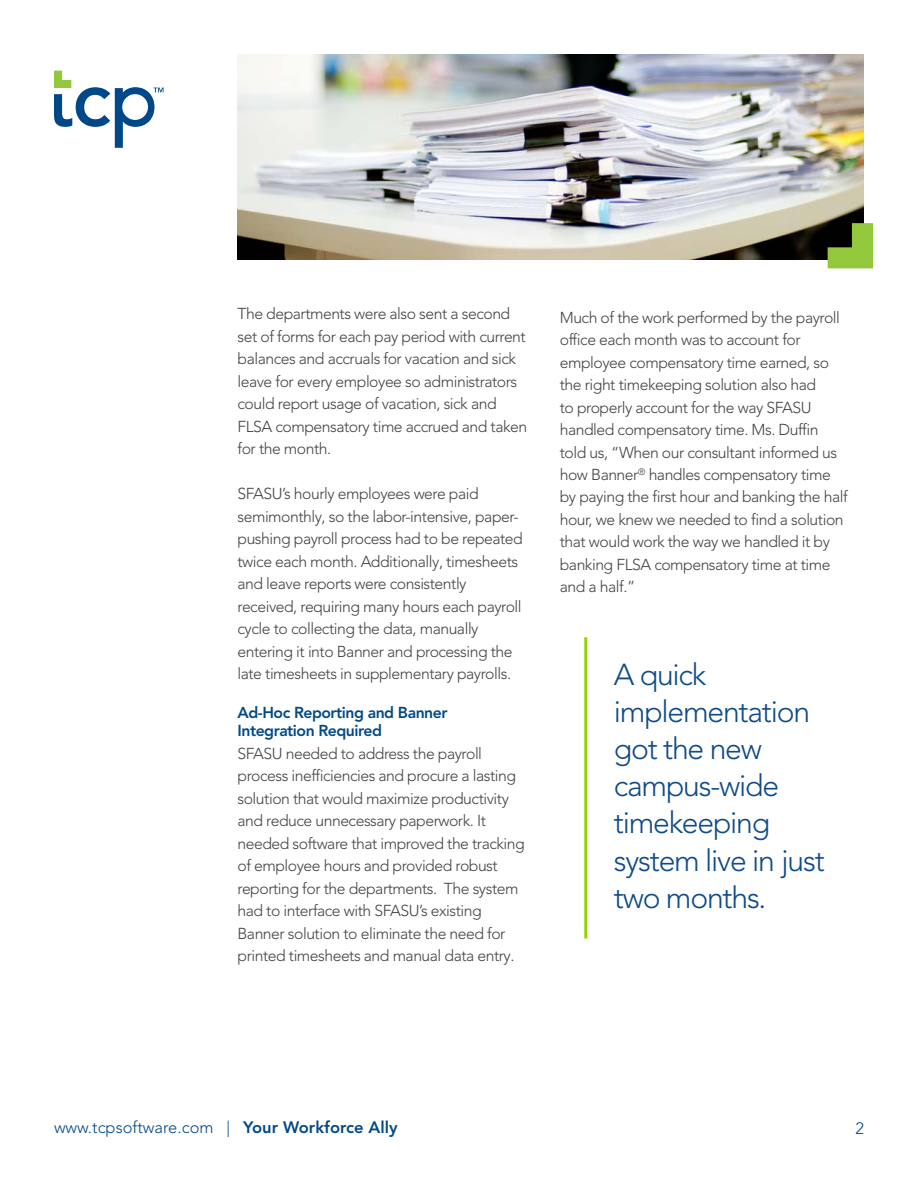
<style>
.page{position:relative;width:918px;height:1188px;background:#fff}
.page>*{position:absolute;margin:0;border:0;box-sizing:border-box;transform-origin:0 0}
.t1{font:300 30.15px/37.2px "Avenir LT Pro";letter-spacing:-.04em;color:#0f4a89}
.t2{font:300 16.5px "Avenir LT Pro";color:#004888}
.t3{font:300 15.75px/22.5px "Avenir LT Pro";letter-spacing:-.03em;color:#434343}
.t4{font:800 15.75px "Avenir LT Pro";letter-spacing:-.03em;color:#004989}
.s1{font-weight:800}
</style>
<div class="page">
<svg style="left:54px;top:71px;width:110px;height:77px"></svg>
<img style="left:238px;top:54px;width:626px;height:205px">
<svg style="left:828px;top:223px;width:45px;height:45px;background:#698e2b"></svg>
<hr style="left:584px;top:637px;width:3px;height:302px;background:#93d500">
<p class="t3" style="left:238px;top:302px;width:291px">The departments were also sent a second set of forms for each pay period with current balances and accruals for vacation and sick leave for every employee so administrators could report usage of vacation, sick and FLSA compensatory time accrued and taken for the month.</p>
<p class="t3" style="left:238px;top:482px;width:287px">SFASU’s hourly employees were paid semimonthly, so the labor-intensive, paper&shy;pushing payroll process had to be repeated twice each month. Additionally, timesheets and leave reports were consistently received, requiring many hours each payroll cycle to collecting the data, manually entering it into Banner and processing the late timesheets in supplementary payrolls.</p>
<p class="t4" style="left:238px;top:703px;width:211px">Ad-Hoc Reporting and Banner</p>
<p class="t4" style="left:238px;top:721px;width:146px">Integration Required</p>
<p class="t3" style="left:238px;top:742px;width:289px">SFASU needed to address the payroll process inefficiencies and procure a lasting solution that would maximize productivity and reduce unnecessary paperwork. It needed software that improved the tracking of employee hours and provided robust reporting for the departments. The system had to interface with SFASU’s existing Banner solution to eliminate the need for printed timesheets and manual data entry.</p>
<p class="t3" style="left:560px;top:306px;width:289px">Much of the work performed by the payroll office each month was to account for employee compensatory time earned, so the right timekeeping solution also had<br>to properly account for the way SFASU handled compensatory time. Ms. Duffin told us, “When our consultant informed us how Banner<sup>®</sup> handles compensatory time by paying the first hour and banking the half hour, we knew we needed to find a solution that would work the way we handled it by banking FLSA compensatory time at time and a half.”</p>
<p class="t1" style="left:614px;top:656px;width:212px">A quick implementation got the new campus-wide timekeeping system live in just two months.</p>
<p class="t2" style="left:54px;top:1118px;width:345px">www.tcpsoftware.com | <span class="s1">Your Workforce Ally</span></p>
<p class="t2" style="left:855px;top:1118px;width:10px">2</p>
</div>
